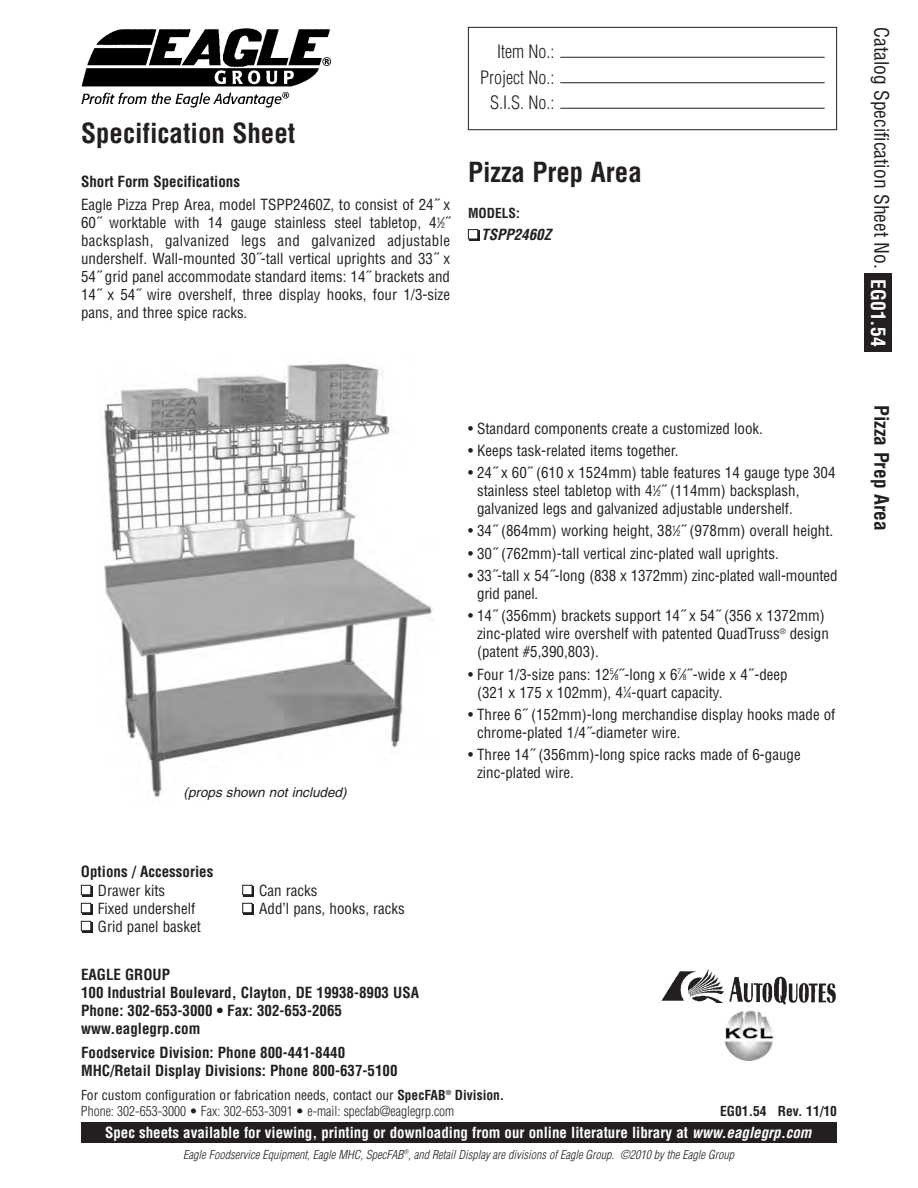
<style>
.page{position:relative;width:918px;height:1188px;background:#fff}
.page>*{position:absolute;margin:0;border:0;box-sizing:border-box;transform-origin:0 0}
.t1{font:700 condensed 27px "Helvetica";color:#231f20}
.t2{font:condensed 19.5px "Helvetica";color:#231f20}
.t3{font:700 condensed 19.5px "Helvetica";color:#231f20}
.t4{font:300 condensed 18px/25.5px "Helvetica";color:#231f20;text-align:right}
.t5{font:condensed 15px/18px "Helvetica";color:#231f20}
.t6{font:700 condensed 15px/18px "Helvetica";color:#231f20}
.t7{font:700 condensed 15px "Helvetica";color:#fff}
.t8{font:italic 700 condensed 15px "Helvetica";color:#231f20}
.t9{font:300 condensed 13.5px/16.2px "Helvetica";color:#231f20}
.t10{font:700 condensed 13.5px "Helvetica";color:#231f20}
.t11{font:italic 13.5px "Helvetica";color:#231f20}
.t12{font:italic 300 condensed 12px "Helvetica";color:#231f20}
.s1{font-size:7.5px}
.s2{font-weight:400}
.s3{font-weight:700}
.s4{font-style:italic}
.s5{font-weight:700;color:#fff}
</style>
<div class="page">
<div style="left:470px;top:231px;width:10px;height:10px;background:#231f20"></div>
<div style="left:468px;top:230px;width:10px;height:9px;background:#fff"></div>
<div style="left:468px;top:229px;width:10px;height:10px;border:1px solid #231f20"></div>
<div style="left:864px;top:274px;width:28px;height:78px;background:#231f20"></div>
<div style="left:468px;top:27px;width:369px;height:103px;border:1px solid #231f20"></div>
<hr style="left:560px;top:82px;width:265px;height:1px;background:#231f20">
<hr style="left:560px;top:57px;width:265px;height:1px;background:#231f20">
<hr style="left:560px;top:108px;width:265px;height:1px;background:#231f20">
<img style="left:81px;top:28px;width:250px;height:79px">
<div style="left:81px;top:1122px;width:756px;height:21px;background:#231f20"></div>
<div style="left:82px;top:886px;width:11px;height:11px;background:#231f20"></div>
<div style="left:81px;top:885px;width:10px;height:10px;background:#fff"></div>
<div style="left:81px;top:885px;width:10px;height:10px;border:1px solid #231f20"></div>
<div style="left:82px;top:904px;width:11px;height:11px;background:#231f20"></div>
<div style="left:81px;top:903px;width:10px;height:10px;background:#fff"></div>
<div style="left:81px;top:903px;width:10px;height:10px;border:1px solid #231f20"></div>
<div style="left:82px;top:922px;width:11px;height:11px;background:#231f20"></div>
<div style="left:81px;top:921px;width:10px;height:10px;background:#fff"></div>
<div style="left:81px;top:921px;width:10px;height:10px;border:1px solid #231f20"></div>
<div style="left:244px;top:886px;width:10px;height:11px;background:#231f20"></div>
<div style="left:243px;top:885px;width:9px;height:10px;background:#fff"></div>
<div style="left:242px;top:885px;width:10px;height:10px;border:1px solid #231f20"></div>
<div style="left:244px;top:904px;width:10px;height:11px;background:#231f20"></div>
<div style="left:243px;top:903px;width:9px;height:10px;background:#fff"></div>
<div style="left:242px;top:903px;width:10px;height:10px;border:1px solid #231f20"></div>
<svg style="left:724px;top:1010px;width:51px;height:51px"></svg>
<img style="left:724px;top:1011px;width:51px;height:49px;border-radius:50%">
<img style="left:662px;top:969px;width:174px;height:35px">
<img style="left:104px;top:363px;width:329px;height:434px">
<h1 class="t1" style="left:81px;top:117px;width:216px">Specification Sheet</h1>
<p class="t6" style="left:81px;top:172px;width:161px">Short Form Specifications</p>
<p class="t5" style="left:81px;top:195px;width:371px;text-align:justify">Eagle Pizza Prep Area, model TSPP2460Z, to consist of 24˝ x 60˝ worktable with 14 gauge stainless steel tabletop, 4<sup>1</sup>⁄<span class="s1">2</span>˝ backsplash, galvanized legs and galvanized adjustable undershelf. Wall-mounted 30˝-tall vertical uprights and 33˝ x 54˝ grid panel accommodate standard items: 14˝ brackets and 14˝ x 54˝ wire overshelf, three display hooks, four 1/3-size pans, and three spice racks.</p>
<p class="t4" style="left:480px;top:39px;width:76px">Item No.:<br>Project No.:<br>S.I.S. No.:</p>
<h1 class="t1" style="left:468px;top:156px;width:175px">Pizza Prep Area</h1>
<p class="t10" style="left:468px;top:205px;width:53px">MODELS:</p>
<p class="t8" style="left:481px;top:226px;width:72px">TSPP2460Z</p>
<p class="t11" style="left:184px;top:784px;width:164px">(props shown not included)</p>
<p class="t6" style="left:81px;top:863px;width:134px">Options / Accessories</p>
<p class="t5" style="left:98px;top:882px;width:105px">Drawer kits<br>Fixed undershelf<br>Grid panel basket</p>
<p class="t5" style="left:259px;top:882px;width:147px">Can racks<br>Add’l pans, hooks, racks</p>
<p class="t6" style="left:81px;top:965px;width:340px">EAGLE GROUP<br>100 Industrial Boulevard, Clayton, DE 19938-8903 USA<br>Phone: 302-653-3000 • Fax: 302-653-2065 www.eaglegrp.com</p>
<p class="t6" style="left:81px;top:1044px;width:318px">Foodservice Division: Phone 800-441-8440<br>MHC/Retail Display Divisions: Phone 800-637-5100</p>
<p class="t5" style="left:468px;top:419px;width:296px">• Standard components create a customized look.</p>
<p class="t5" style="left:468px;top:441px;width:212px">• Keeps task-related items together.</p>
<p class="t5" style="left:477px;top:463px;width:360px;text-indent:-9px">• 24˝ x 60˝ (610 x 1524mm) table features 14 gauge type 304 stainless steel tabletop with 4<sup>1</sup>⁄<span class="s1">2</span>˝ (114mm) backsplash, galvanized legs and galvanized adjustable undershelf.</p>
<p class="t5" style="left:468px;top:522px;width:367px">• 34˝ (864mm) working height, 38<sup>1</sup>⁄<span class="s1">2</span>˝ (978mm) overall height.</p>
<p class="t5" style="left:468px;top:544px;width:312px">• 30˝ (762mm)-tall vertical zinc-plated wall uprights.</p>
<p class="t5" style="left:477px;top:566px;width:362px;text-indent:-9px">• 33˝-tall x 54˝-long (838 x 1372mm) zinc-plated wall-mounted grid panel.</p>
<p class="t5" style="left:477px;top:607px;width:353px;text-indent:-9px">• 14˝ (356mm) brackets support 14˝ x 54˝ (356 x 1372mm) zinc-plated wire overshelf with patented QuadTruss<sup>®</sup> design (patent #5,390,803).</p>
<p class="t5" style="left:477px;top:665px;width:312px;text-indent:-9px">• Four 1/3-size pans: 12<sup>5</sup>⁄<span class="s1">8</span>˝-long x 6<sup>7</sup>⁄<span class="s1">8</span>˝-wide x 4˝-deep (321 x 175 x 102mm), 4<sup>1</sup>⁄<span class="s1">4</span>-quart capacity.</p>
<p class="t5" style="left:477px;top:705px;width:360px;text-indent:-9px">• Three 6˝ (152mm)-long merchandise display hooks made of chrome-plated 1/4˝-diameter wire.</p>
<p class="t5" style="left:477px;top:746px;width:325px;text-indent:-9px">• Three 14˝ (356mm)-long spice racks made of 6-gauge zinc-plated wire.</p>
<p class="t9" style="left:81px;top:1087px;width:425px"><span class="s2">For custom configuration or fabrication needs, contact our</span> <span class="s3">SpecFAB</span><sup>®</sup> <span class="s3">Division.<br></span>Phone: 302-653-3000 • Fax: 302-653-3091 • e-mail: specfab@eaglegrp.com</p>
<p class="t10" style="left:720px;top:1103px;width:118px">EG01.54 Rev. 11/10</p>
<p class="t7" style="left:105px;top:1123px;width:708px">Spec sheets available for viewing, printing or downloading from our online literature library at <span class="s4">www.eaglegrp.com</span></p>
<p class="t12" style="left:183px;top:1147px;width:552px">Eagle Foodservice Equipment, Eagle MHC, SpecFAB<sup>®</sup>, and Retail Display are divisions of Eagle Group. ©2010 by the Eagle Group</p>
<h2 class="t2" style="left:894px;top:27px;width:321px;rotate:90deg">Catalog Specification Sheet No. <span class="s5">EG01.54</span></h2>
<h2 class="t3" style="left:893px;top:405px;width:127px;rotate:90deg">Pizza Prep Area</h2>
</div>
